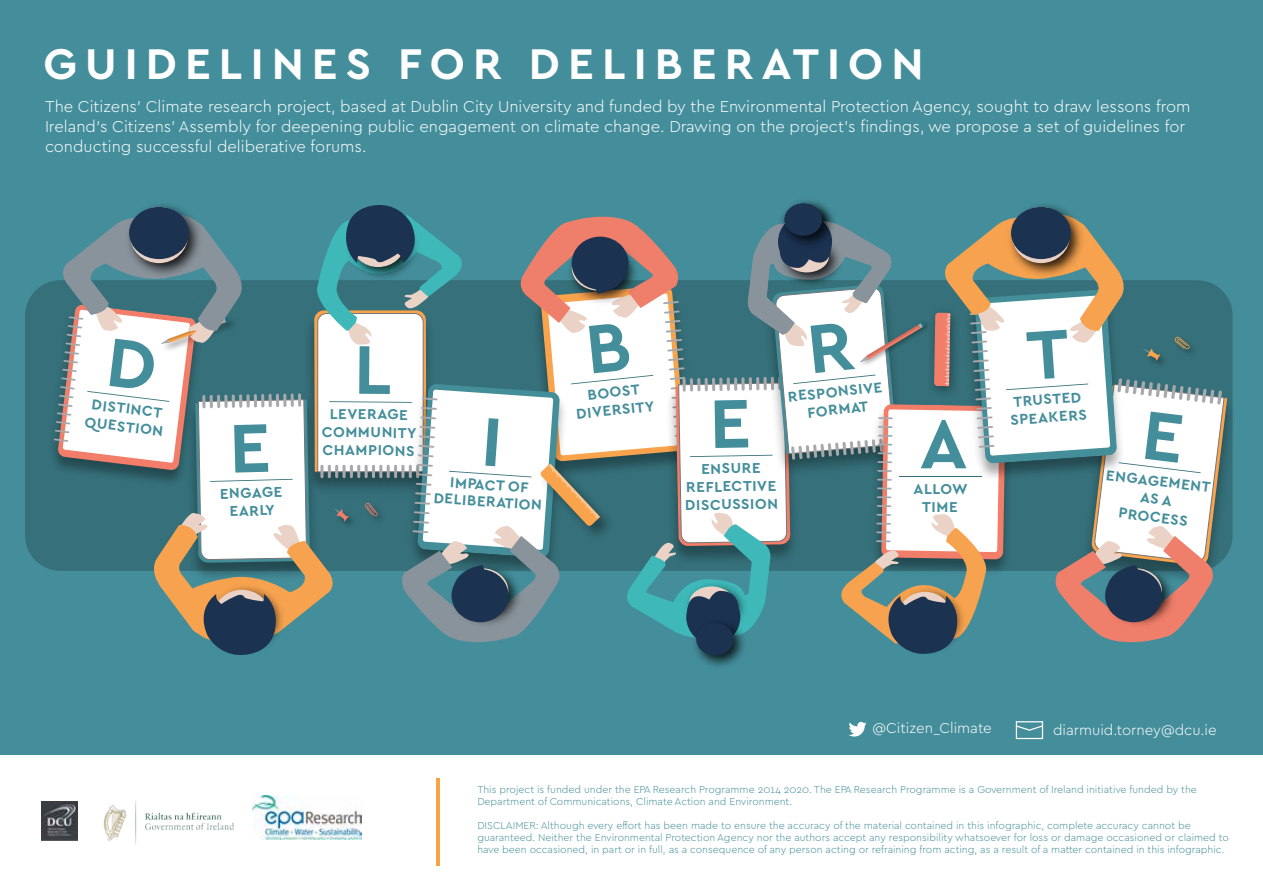
<style>
.page{position:relative;width:1263px;height:893px;background:#fff}
.page>*{position:absolute;margin:0;border:0;box-sizing:border-box;transform-origin:0 0}
.t1{font:700 72px "Cera Pro";color:#448e9b}
.t2{font:700 45px "Cera Pro";letter-spacing:.18em;color:#fff}
.t3{font:300 16.5px/19.8px "Cera Pro";color:#fff}
.t4{font:700 15px/18px "Cera Pro";letter-spacing:.04em;color:#448e9b;text-align:center}
.t5{font:300 15px "Cera Pro";color:#fff}
.t6{font:300 10.5px/12px "Cera Pro";color:#448e9b}
</style>
<div class="page">
<div style="left:0;top:0;width:1263px;height:755px;background:#448e9b"></div>
<img style="left:42px;top:802px;width:35px;height:39px">
<img style="left:252px;top:796px;width:110px;height:43px">
<img style="left:103px;top:800px;width:131px;height:45px">
<div style="left:46px;top:305px;width:158px;height:182px;background:#36707a"></div>
<div style="left:1081px;top:379px;width:156px;height:208px;background:#000;opacity:.34"></div>
<img style="left:794px;top:201px;width:28px;height:3px">
<svg style="left:849px;top:722px;width:17px;height:14px"></svg>
<div style="left:1016px;top:721px;width:27px;height:18px;border:1px solid #fff"></div>
<svg style="left:1015px;top:724px;width:29px;height:7px"></svg>
<hr style="left:436px;top:778px;width:4px;height:88px;background:#f7a543">
<svg style="left:54px;top:204px;width:1173px;height:452px"></svg>
<h2 class="t2" style="left:43px;top:34px;width:881px">GUIDELINES FOR DELIBERATION</h2>
<p class="t3" style="left:45px;top:96px;width:1147px">The Citizens’ Climate research project, based at Dublin City University and funded by the Environmental Protection Agency, sought to draw lessons from<br>Ireland’s Citizens’ Assembly for deepening public engagement on climate change. Drawing on the project’s findings, we propose a set of guidelines for conducting successful deliberative forums.</p>
<h3 class="t4" style="left:93px;top:395px;width:72px;rotate:7deg">DISTINCT</h3>
<h3 class="t4" style="left:86px;top:412px;width:80px;rotate:7deg">QUESTION</h3>
<h3 class="t4" style="left:220px;top:484px;width:64px;rotate:-2deg">ENGAGE<br>EARLY</h3>
<h3 class="t4" style="left:322px;top:404px;width:96px;rotate:1deg">LEVERAGE<br>COMMUNITY<br>CHAMPIONS</h3>
<h3 class="t4" style="left:435px;top:472px;width:110px;line-height:16.5px;rotate:4deg">IMPACT OF<br>DELIBERATION</h3>
<h3 class="t4" style="left:573px;top:386px;width:80px;rotate:-6deg">BOOST<br>DIVERSITY</h3>
<h3 class="t4" style="left:787px;top:387px;width:96px;rotate:-6deg">RESPONSIVE<br>FORMAT</h3>
<h3 class="t4" style="left:684px;top:459px;width:94px;rotate:-1deg">ENSURE<br>REFLECTIVE<br>DISCUSSION</h3>
<h1 class="t1" style="left:920px;top:396px;width:49px">A</h1>
<h3 class="t4" style="left:914px;top:479px;width:56px">ALLOW<br>TIME</h3>
<h3 class="t4" style="left:1008px;top:392px;width:78px;text-align:left;rotate:-4deg">TRUSTED<br>SPEAKERS</h3>
<h3 class="t4" style="left:1107px;top:465px;width:106px;rotate:7deg">ENGAGEMENT<br>AS A<br>PROCESS</h3>
<h3 class="t5" style="left:872px;top:718px;width:121px">@Citizen_Climate</h3>
<h3 class="t5" style="left:1053px;top:720px;width:165px">diarmuid.torney@dcu.ie</h3>
<p class="t6" style="left:477px;top:783px;width:721px">This project is funded under the EPA Research Programme 2014 2020. The EPA Research Programme is a Government of Ireland initiative funded by the<br>Department of Communications, Climate Action and Environment.</p>
<p class="t6" style="left:477px;top:819px;width:753px">DISCLAIMER: Although every effort has been made to ensure the accuracy of the material contained in this infographic, complete accuracy cannot be guaranteed. Neither the Environmental Protection Agency nor the authors accept any responsibility whatsoever for loss or damage occasioned or claimed to have been occasioned, in part or in full, as a consequence of any person acting or refraining from acting, as a result of a matter contained in this infographic.</p>
</div>
